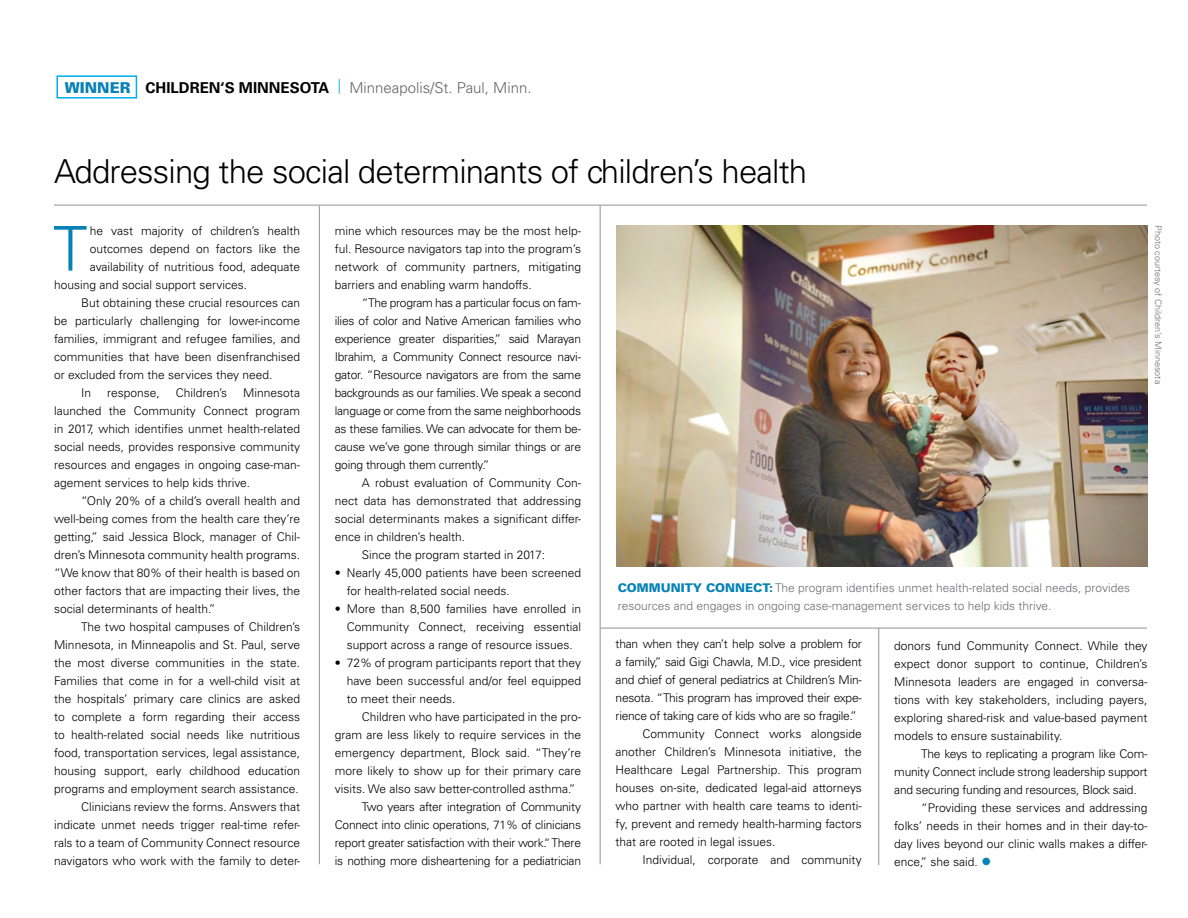
<style>
.page{position:relative;width:1188px;height:918px;background:#fff}
.page>*{position:absolute;margin:0;border:0;box-sizing:border-box;transform-origin:0 0}
.t1{font:300 61.8px "Univers LT Std";color:#0782b5}
.t2{font:300 33px "Univers LT Std";letter-spacing:-.025em;color:#000}
.t3{font:300 15px "Univers LT Std";color:#636466}
.t4{font:300 12px/18px "Univers LT Std";color:#000;text-align:justify}
.t5{font:300 12px "Univers LT Std";letter-spacing:-.02em;color:#000}
.t6{font:300 12px/18px "Univers LT Std";color:#6d6e71}
.t7{font:300 9px "Univers LT Std";color:#6d6e71}
.s1{font-weight:900;color:#0782b5}
.s2{font-weight:700;color:#000}
.s3{font-size:21px;color:#0782b5}
</style>
<div class="page">
<img style="left:617px;top:226px;width:531px;height:341px">
<hr style="left:319px;top:206px;width:1px;height:658px;background:#919396">
<hr style="left:600px;top:205px;width:1px;height:659px;background:#919396">
<hr style="left:878px;top:628px;width:1px;height:237px;background:#919396">
<div style="left:56px;top:75px;width:81px;height:24px;border:2px solid #00aeef"></div>
<hr style="left:54px;top:205px;width:1093px;height:1px;background:#919396">
<hr style="left:600px;top:628px;width:547px;height:1px;background:#919396">
<p class="t3" style="left:65px;top:78px;width:468px"><span class="s1">WINNER</span> <span class="s2">CHILDREN‘S MINNESOTA</span> <sup>|</sup> Minneapolis/St. Paul, Minn.</p>
<h2 class="t2" style="left:54px;top:151px;width:755px">Addressing the social determinants of children’s health</h2>
<h1 class="t1" style="left:53px;top:212px;width:36px">T</h1>
<p class="t4" style="left:90px;top:221px;width:212px">he vast majority of children’s health</p>
<p class="t4" style="left:90px;top:239px;width:212px">outcomes depend on factors like the</p>
<p class="t4" style="left:90px;top:257px;width:212px">availability of nutritious food, adequate</p>
<p class="t4" style="left:54px;top:275px;width:195px">housing and social support services.</p>
<p class="t4" style="left:81px;top:293px;width:221px">But obtaining these crucial resources can</p>
<p class="t4" style="left:54px;top:311px;width:248px">be particularly challenging for lower-income</p>
<p class="t4" style="left:54px;top:329px;width:248px">families, immigrant and refugee families, and</p>
<p class="t4" style="left:54px;top:347px;width:248px">communities that have been disenfranchised</p>
<p class="t4" style="left:54px;top:365px;width:220px">or excluded from the services they need.</p>
<p class="t4" style="left:81px;top:383px;width:12px">In</p>
<p class="t4" style="left:107px;top:383px;width:54px">response,</p>
<p class="t4" style="left:176px;top:383px;width:53px">Children’s</p>
<p class="t4" style="left:54px;top:383px;width:248px;text-indent:189px">Minnesota launched the Community Connect program in 2017, which identifies unmet health-related social needs, provides responsive community resources and engages in ongoing case-man&shy;agement services to help kids thrive.</p>
<p class="t4" style="left:54px;top:491px;width:248px;text-indent:27px">“Only 20% of a child’s overall health and well-being comes from the health care they’re getting,” said Jessica Block, manager of Chil&shy;dren’s Minnesota community health programs. “We know that 80% of their health is based on other factors that are impacting their lives, the social determinants of health.”</p>
<p class="t4" style="left:54px;top:617px;width:248px;text-align:right">The two hospital campuses of Children’s Minnesota, in Minneapolis and St. Paul, serve the most diverse communities in the state.<br>Families that come in for a well-child visit at the hospitals’ primary care clinics are asked to complete a form regarding their access to health-related social needs like nutritious food, transportation services, legal assistance, housing support, early childhood education programs and employment search assistance.<br>Clinicians review the forms. Answers that indicate unmet needs trigger real-time refer&shy;rals to a team of Community Connect resource navigators who work with the family to deter-</p>
<p class="t4" style="left:335px;top:221px;width:248px">mine which resources may be the most help&shy;ful. Resource navigators tap into the program’s network of community partners, mitigating barriers and enabling warm handoffs.</p>
<p class="t4" style="left:335px;top:293px;width:248px;text-indent:27px">“The program has a particular focus on fam&shy;ilies of color and Native American families who experience greater disparities,” said Marayan Ibrahim, a Community Connect resource navi&shy;gator. “Resource navigators are from the same backgrounds as our families. We speak a second language or come from the same neighborhoods as these families. We can advocate for them be&shy;cause we’ve gone through similar things or are going through them currently.”</p>
<p class="t4" style="left:362px;top:473px;width:221px">A robust evaluation of Community Con-</p>
<p class="t4" style="left:335px;top:491px;width:248px">nect data has demonstrated that addressing</p>
<p class="t4" style="left:335px;top:509px;width:248px">social determinants makes a significant differ-</p>
<p class="t4" style="left:335px;top:527px;width:132px">ence in children’s health.</p>
<p class="t4" style="left:362px;top:545px;width:185px">Since the program started in 2017:</p>
<p class="t4" style="left:347px;top:563px;width:236px;text-indent:-12px">• Nearly 45,000 patients have been screened for health-related social needs.</p>
<p class="t4" style="left:347px;top:599px;width:236px;text-indent:-12px">• More than 8,500 families have enrolled in Community Connect, receiving essential support across a range of resource issues.</p>
<p class="t4" style="left:347px;top:653px;width:236px;text-indent:-12px">• 72% of program participants report that they have been successful and/or feel equipped to meet their needs.</p>
<p class="t4" style="left:362px;top:707px;width:221px">Children who have participated in the pro-</p>
<p class="t4" style="left:335px;top:725px;width:248px">gram are less likely to require services in the</p>
<p class="t4" style="left:335px;top:743px;width:248px">emergency department, Block said. “They’re</p>
<p class="t4" style="left:335px;top:761px;width:248px">more likely to show up for their primary care</p>
<p class="t4" style="left:335px;top:779px;width:242px">visits. We also saw better-controlled asthma.”</p>
<p class="t5" style="left:362px;top:799px;width:221px">Two years after integration of Community</p>
<p class="t5" style="left:335px;top:817px;width:248px">Connect into clinic operations, 71% of clinicians</p>
<p class="t5" style="left:335px;top:835px;width:248px">report greater satisfaction with their work.“ There</p>
<p class="t5" style="left:335px;top:853px;width:248px">is nothing more disheartening for a pediatrician</p>
<p class="t7" style="left:1164px;top:225px;width:160px;rotate:90deg">Photo courtesy of Children‘s Minnesota</p>
<p class="t6" style="left:618px;top:579px;width:514px"><span class="s1">COMMUNITY CONNECT:</span> The program identifies unmet health-related social needs, provides resources and engages in ongoing case-management services to help kids thrive.</p>
<p class="t4" style="left:894px;top:636px;width:255px">donors fund Community Connect. While they expect donor support to continue, Children’s Minnesota leaders are engaged in conversa&shy;tions with key stakeholders, including payers, exploring shared-risk and value-based payment models to ensure sustainability.</p>
<p class="t5" style="left:921px;top:746px;width:228px">The keys to replicating a program like Com-</p>
<p class="t5" style="left:894px;top:764px;width:255px">munity Connect include strong leadership support</p>
<p class="t5" style="left:894px;top:782px;width:244px">and securing funding and resources, Block said.</p>
<p class="t4" style="left:921px;top:798px;width:228px">“Providing these services and addressing</p>
<p class="t4" style="left:894px;top:816px;width:255px">folks’ needs in their homes and in their day-to-</p>
<p class="t4" style="left:894px;top:834px;width:255px">day lives beyond our clinic walls makes a differ-</p>
<p class="t4" style="left:894px;top:852px;width:99px">ence,” she said. <span class="s3">•</span></p>
<p class="t5" style="left:616px;top:637px;width:248px">than when they can’t help solve a problem for</p>
<p class="t5" style="left:616px;top:655px;width:248px">a family,” said Gigi Chawla, M.D., vice president</p>
<p class="t5" style="left:616px;top:673px;width:248px">and chief of general pediatrics at Children’s Min-</p>
<p class="t5" style="left:616px;top:691px;width:248px">nesota. “This program has improved their expe-</p>
<p class="t5" style="left:616px;top:709px;width:243px">rience of taking care of kids who are so fragile.”</p>
<p class="t4" style="left:643px;top:725px;width:221px">Community Connect works alongside</p>
<p class="t4" style="left:616px;top:743px;width:248px">another Children’s Minnesota initiative, the</p>
<p class="t4" style="left:616px;top:761px;width:248px">Healthcare Legal Partnership. This program</p>
<p class="t4" style="left:616px;top:779px;width:248px">houses on-site, dedicated legal-aid attorneys</p>
<p class="t4" style="left:616px;top:797px;width:248px">who partner with health care teams to identi-</p>
<p class="t4" style="left:616px;top:815px;width:248px">fy, prevent and remedy health-harming factors</p>
<p class="t4" style="left:616px;top:833px;width:162px">that are rooted in legal issues.</p>
<p class="t4" style="left:643px;top:851px;width:221px">Individual, corporate and community</p>
</div>
